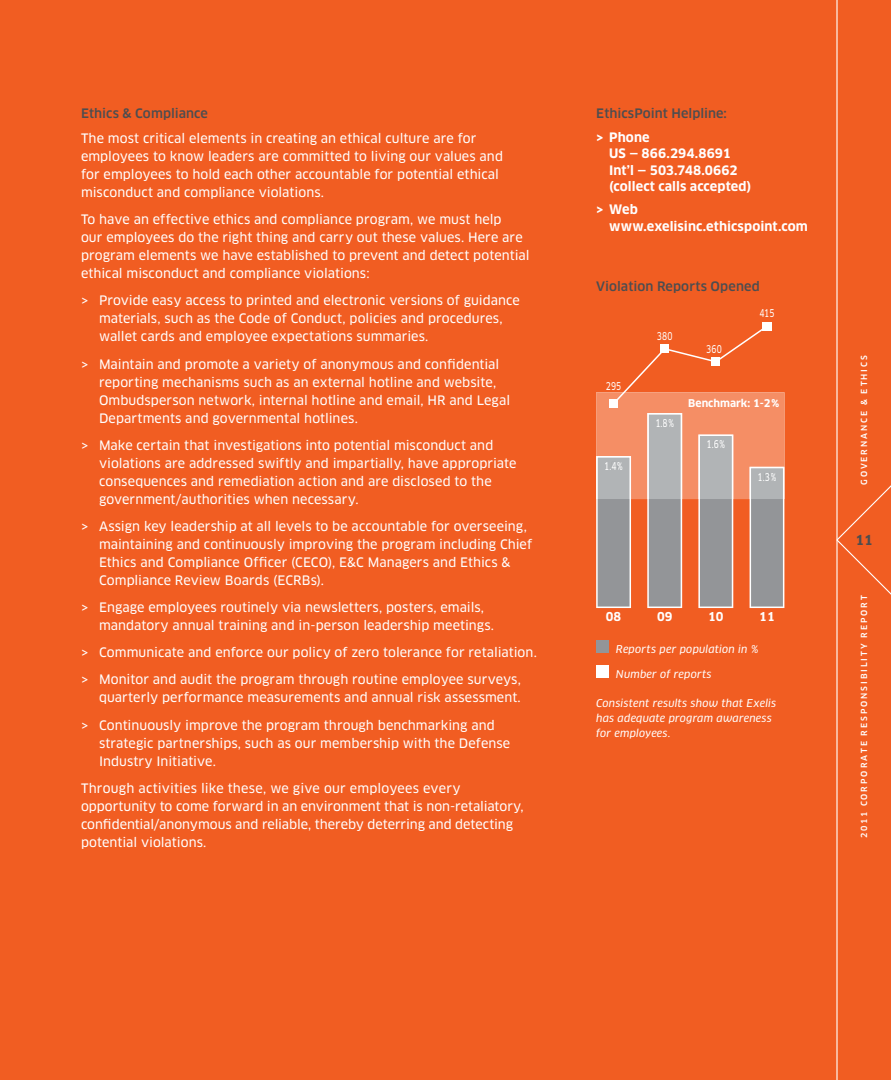
<style>
.page{position:relative;width:891px;height:1080px;background:#f15d22}
.page>*{position:absolute;margin:0;border:0;box-sizing:border-box;transform-origin:0 0}
.t1{font:700 13.5px "Clan Pro";color:#4d4d4f}
.t2{font:12.75px/18px "Clan Pro News";letter-spacing:.005em;color:#fff}
.t3{font:700 12.75px/16.5px "Clan Pro";letter-spacing:.005em;color:#fff}
.t4{font:500 12.75px "Clan Pro";color:#4d4d4f}
.t5{font:700 12px "Clan Pro";color:#fff}
.t6{font:italic 10.5px/15px "Clan Pro News";letter-spacing:.015em;color:#fff}
.t7{font:10.5px "Clan Pro News";letter-spacing:.02em;color:#fff;scale:.75 1}
.t8{font:700 10.5px "Clan Pro";color:#fff}
.t9{font:500 8.25px "Clan Pro";letter-spacing:.235em;color:#fff}
</style>
<div class="page">
<div style="left:596px;top:640px;width:13px;height:13px;background:#939598"></div>
<div style="left:596px;top:665px;width:13px;height:13px;background:#fff"></div>
<svg style="left:596px;top:325px;width:188px;height:283px"></svg>
<div style="left:609px;top:399px;width:9px;height:9px;background:#fff"></div>
<div style="left:660px;top:344px;width:9px;height:9px;background:#fff"></div>
<div style="left:711px;top:357px;width:9px;height:9px;background:#fff"></div>
<div style="left:762px;top:322px;width:9px;height:9px;background:#fff"></div>
<svg style="left:838px;top:485px;width:53px;height:110px"></svg>
<hr style="left:836px;top:0;width:2px;height:1080px;background:#fff">
<p class="t4" style="left:81px;top:106px;width:129px">Ethics &amp; Compliance</p>
<p class="t2" style="left:81px;top:129px;width:424px">The most critical elements in creating an ethical culture are for employees to know leaders are committed to living our values and for employees to hold each other accountable for potential ethical misconduct and compliance violations.</p>
<p class="t2" style="left:81px;top:211px;width:450px">To have an effective ethics and compliance program, we must help<br>our employees do the right thing and carry out these values. Here are program elements we have established to prevent and detect potential ethical misconduct and compliance violations:</p>
<p class="t2" style="left:99px;top:292px;width:422px;text-indent:-18px">&gt; Provide easy access to printed and electronic versions of guidance materials, such as the Code of Conduct, policies and procedures, wallet cards and employee expectations summaries.</p>
<p class="t2" style="left:99px;top:355px;width:413px;text-indent:-18px">&gt; Maintain and promote a variety of anonymous and confidential reporting mechanisms such as an external hotline and website, Ombudsperson network, internal hotline and email, HR and Legal Departments and governmental hotlines.</p>
<p class="t2" style="left:99px;top:436px;width:419px;text-indent:-18px">&gt; Make certain that investigations into potential misconduct and violations are addressed swiftly and impartially, have appropriate consequences and remediation action and are disclosed to the government/authorities when necessary.</p>
<p class="t2" style="left:99px;top:517px;width:435px;text-indent:-18px">&gt; Assign key leadership at all levels to be accountable for overseeing, maintaining and continuously improving the program including Chief Ethics and Compliance Officer (CECO), E&amp;C Managers and Ethics &amp; Compliance Review Boards (ECRBs).</p>
<p class="t2" style="left:99px;top:598px;width:397px;text-indent:-18px">&gt; Engage employees routinely via newsletters, posters, emails, mandatory annual training and in-person leadership meetings.</p>
<p class="t2" style="left:81px;top:639px;width:457px;line-height:27.2px">&gt; Communicate and enforce our policy of zero tolerance for retaliation. &gt; Monitor and audit the program through routine employee surveys,</p>
<p class="t2" style="left:81px;top:684px;width:441px;line-height:27.2px;text-indent:18px">quarterly performance measurements and annual risk assessment. &gt; Continuously improve the program through benchmarking and</p>
<p class="t2" style="left:99px;top:734px;width:413px">strategic partnerships, such as our membership with the Defense<br>Industry Initiative.</p>
<p class="t2" style="left:81px;top:779px;width:444px">Through activities like these, we give our employees every opportunity to come forward in an environment that is non-retaliatory, confidential/anonymous and reliable, thereby deterring and detecting potential violations.</p>
<p class="t4" style="left:596px;top:106px;width:132px">EthicsPoint Helpline:</p>
<p class="t3" style="left:609px;top:129px;width:144px;text-indent:-13px">&gt; Phone<br>US — 866.294.8691<br>Int’l — 503.748.0662 (collect calls accepted)</p>
<p class="t3" style="left:609px;top:201px;width:200px;text-indent:-13px">&gt; Web www.exelisinc.ethicspoint.com</p>
<p class="t4" style="left:596px;top:279px;width:165px">Violation Reports Opened</p>
<p class="t7" style="left:606px;top:380px;width:22px">295</p>
<p class="t7" style="left:604px;top:460px;width:26px">1.4%</p>
<p class="t7" style="left:657px;top:330px;width:22px">380</p>
<p class="t7" style="left:706px;top:343px;width:22px">360</p>
<p class="t7" style="left:760px;top:307px;width:21px">415</p>
<p class="t7" style="left:655px;top:417px;width:27px">1.8%</p>
<p class="t8" style="left:688px;top:397px;width:93px">Benchmark: 1-2%</p>
<p class="t7" style="left:707px;top:438px;width:26px">1.6%</p>
<p class="t7" style="left:758px;top:471px;width:27px">1.3%</p>
<p class="t5" style="left:606px;top:610px;width:17px">08</p>
<p class="t5" style="left:657px;top:610px;width:17px">09</p>
<p class="t5" style="left:708px;top:610px;width:17px">10</p>
<p class="t5" style="left:759px;top:610px;width:17px">11</p>
<p class="t6" style="left:616px;top:642px;width:144px">Reports per population in %</p>
<p class="t6" style="left:616px;top:666px;width:97px">Number of reports</p>
<p class="t6" style="left:596px;top:695px;width:182px">Consistent results show that Exelis has adequate program awareness for employees.</p>
<p class="t9" style="left:859px;top:485px;width:131px;rotate:-90deg">gover na nce &amp; ethics</p>
<p class="t1" style="left:855px;top:532px;width:19px">11</p>
<p class="t9" style="left:859px;top:838px;width:244px;rotate:-90deg">2011 corp orate r esp onsibili ty r ep or t</p>
</div>
